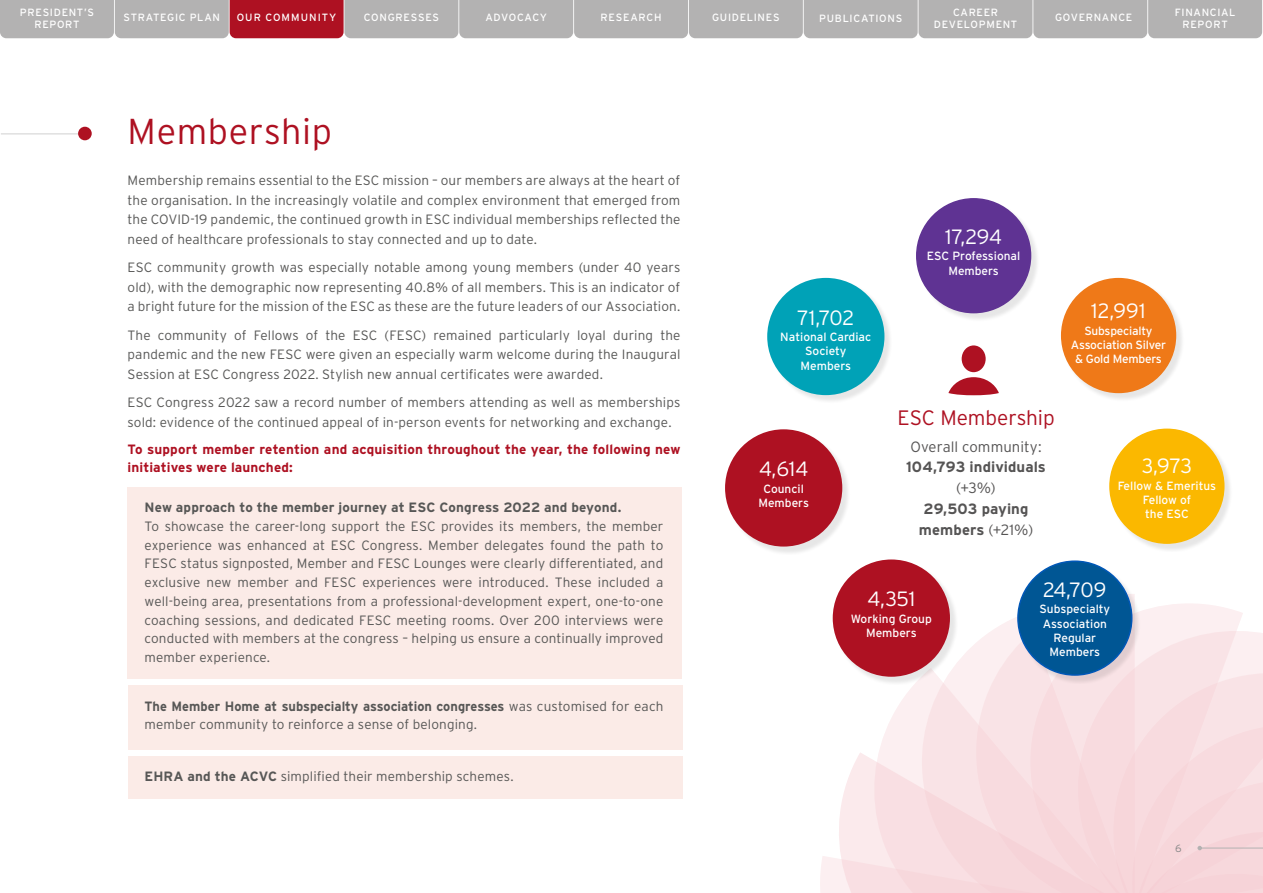
<style>
.page{position:relative;width:1263px;height:893px;background:#fff}
.page>*{position:absolute;margin:0;border:0;box-sizing:border-box;transform-origin:0 0}
.t1{font:300 36px "Interstate WGL";letter-spacing:.015em;color:#ae1122}
.t2{font:300 20.85px "Interstate WGL";letter-spacing:-.005em;color:#ae1122}
.t3{font:300 20.7px "Interstate WGL";letter-spacing:-.015em;color:#fff}
.t4{font:700 14.85px/20.9px "Interstate WGL";letter-spacing:.005em;color:#555454;text-align:center}
.t5{font:300 14.85px "Interstate WGL";letter-spacing:.005em;color:#555454}
.t6{font:300 13.5px/19.5px "Interstate WGL";letter-spacing:.01em;color:#575756;text-align:justify}
.t7{font:700 13.5px/18px "Interstate WGL";letter-spacing:.01em;color:#ae1122}
.t8{font:700 13.5px "Interstate WGL";letter-spacing:.01em;color:#575756}
.t9{font:11.85px/14.2px "Interstate WGL";color:#fff;text-align:center}
.t10{font:11.85px/14.2px "Interstate WGL";letter-spacing:-.02em;color:#fff;text-align:center}
.t11{font:10.5px/12.6px "Interstate WGL";letter-spacing:.065em;color:#fff;text-align:center}
.t12{font:10.5px "Interstate WGL";letter-spacing:.1em;color:#fff}
.t13{font:300 10.5px "Interstate WGL";color:#878787}
.s1{font-weight:700}
.s2{font-weight:300}
</style>
<div class="page">
<svg style="left:958px;top:617px;width:60px;height:51px;fill:#fceff1"></svg>
<svg style="left:1140px;top:604px;width:103px;height:69px;fill:#fceff1"></svg>
<div style="left:128px;top:487px;width:554px;height:191px;background:#fbebe7"></div>
<div style="left:128px;top:685px;width:554px;height:64px;background:#fbebe7"></div>
<div style="left:128px;top:756px;width:554px;height:43px;background:#fbebe7"></div>
<hr style="left:1px;top:134px;width:80px;height:1px;background:#d0d0d0">
<div style="left:78px;top:127px;width:14px;height:13px;background:#ae1122;border-radius:50%"></div>
<div style="left:1110px;top:430px;width:122px;height:122px;background:#000;opacity:.1"></div>
<div style="left:1110px;top:429px;width:114px;height:114px;background:#fbb800;border-radius:50%"></div>
<div style="left:1062px;top:279px;width:122px;height:122px;background:#000;opacity:.1"></div>
<div style="left:1062px;top:279px;width:113px;height:113px;background:#ef7918;border-radius:50%"></div>
<div style="left:1018px;top:562px;width:122px;height:122px;background:#000;opacity:.1"></div>
<div style="left:1018px;top:561px;width:114px;height:114px;background:#005694;border-radius:50%"></div>
<div style="left:834px;top:561px;width:124px;height:124px;background:#000;opacity:.1"></div>
<div style="left:834px;top:561px;width:114px;height:114px;background:#ae1122;border-radius:50%"></div>
<div style="left:833px;top:559px;width:117px;height:118px;border:3px solid #ae1122;border-radius:50%"></div>
<div style="left:917px;top:199px;width:122px;height:122px;background:#000;opacity:.1"></div>
<div style="left:917px;top:199px;width:113px;height:114px;background:#5f3393;border-radius:50%"></div>
<div style="left:726px;top:431px;width:124px;height:124px;background:#000;opacity:.1"></div>
<div style="left:727px;top:431px;width:113px;height:114px;background:#ae1122;border-radius:50%"></div>
<div style="left:725px;top:429px;width:117px;height:118px;border:3px solid #ae1122;border-radius:50%"></div>
<div style="left:768px;top:279px;width:124px;height:124px;background:#000;opacity:.1"></div>
<div style="left:769px;top:280px;width:114px;height:113px;background:#00a2b7;border-radius:50%"></div>
<div style="left:767px;top:278px;width:117px;height:117px;border:3px solid #00a2b7;border-radius:50%"></div>
<div style="left:962px;top:345px;width:24px;height:27px;background:#ae1122;border-radius:50%"></div>
<svg style="left:948px;top:377px;width:51px;height:18px"></svg>
<svg style="left:0;top:0;width:1262px;height:38px;background:#b3a4a5"></svg>
<svg style="left:820px;top:673px;width:443px;height:220px;background:#f8e0e3"></svg>
<p class="t11" style="left:20px;top:5px;width:76px">PRESIDENT’S<br>REPORT</p>
<p class="t11" style="left:124px;top:11px;width:98px">STRATEGIC PLAN</p>
<p class="t12" style="left:237px;top:10px;width:101px">OUR COMMUNITY</p>
<p class="t11" style="left:364px;top:11px;width:77px">CONGRESSES</p>
<p class="t11" style="left:485px;top:11px;width:63px">ADVOCACY</p>
<p class="t11" style="left:601px;top:11px;width:62px">RESEARCH</p>
<p class="t11" style="left:712px;top:11px;width:69px">GUIDELINES</p>
<p class="t11" style="left:934px;top:5px;width:85px">CAREER<br>DEVELOPMENT</p>
<p class="t11" style="left:819px;top:12px;width:85px">PUBLICATIONS</p>
<p class="t11" style="left:1055px;top:11px;width:79px">GOVERNANCE</p>
<p class="t11" style="left:1175px;top:5px;width:62px">FINANCIAL<br>REPORT</p>
<h1 class="t1" style="left:128px;top:105px;width:206px">Membership</h1>
<p class="t6" style="left:128px;top:170px;width:554px">Membership remains essential to the ESC mission – our members are always at the heart of the organisation. In the increasingly volatile and complex environment that emerged from the COVID-19 pandemic, the continued growth in ESC individual memberships reflected the need of healthcare professionals to stay connected and up to date.</p>
<p class="t6" style="left:128px;top:257px;width:554px">ESC community growth was especially notable among young members (under 40 years old), with the demographic now representing 40.8% of all members. This is an indicator of a bright future for the mission of the ESC as these are the future leaders of our Association.</p>
<p class="t6" style="left:128px;top:324px;width:554px">The community of Fellows of the ESC (FESC) remained particularly loyal during the pandemic and the new FESC were given an especially warm welcome during the Inaugural Session at ESC Congress 2022. Stylish new annual certificates were awarded.</p>
<p class="t6" style="left:128px;top:392px;width:554px">ESC Congress 2022 saw a record number of members attending as well as memberships sold: evidence of the continued appeal of in-person events for networking and exchange.</p>
<p class="t7" style="left:128px;top:439px;width:554px">To support member retention and acquisition throughout the year, the following new initiatives were launched:</p>
<p class="t8" style="left:145px;top:497px;width:478px">New approach to the member journey at ESC Congress 2022 and beyond.</p>
<p class="t6" style="left:145px;top:516px;width:520px;line-height:18.8px">To showcase the career-long support the ESC provides its members, the member experience was enhanced at ESC Congress. Member delegates found the path to FESC status signposted, Member and FESC Lounges were clearly differentiated, and exclusive new member and FESC experiences were introduced. These included a well-being area, presentations from a professional-development expert, one-to-one coaching sessions, and dedicated FESC meeting rooms. Over 200 interviews were conducted with members at the congress – helping us ensure a continually improved member experience.</p>
<p class="t6" style="left:145px;top:697px;width:520px;line-height:18px"><span class="s1">The Member Home at subspecialty association congresses</span> was customised for each member community to reinforce a sense of belonging.</p>
<p class="t6" style="left:145px;top:766px;width:370px"><span class="s1">EHRA and the ACVC</span> simplified their membership schemes.</p>
<h3 class="t3" style="left:797px;top:303px;width:58px">71,702</h3>
<p class="t9" style="left:780px;top:329px;width:93px">National Cardiac<br>Society<br>Members</p>
<h3 class="t3" style="left:759px;top:454px;width:51px">4,614</h3>
<p class="t9" style="left:758px;top:481px;width:52px">Council<br>Members</p>
<h3 class="t3" style="left:945px;top:222px;width:58px">17,294</h3>
<p class="t9" style="left:927px;top:249px;width:95px">ESC Professional<br>Members</p>
<h3 class="t3" style="left:1091px;top:296px;width:56px">12,991</h3>
<p class="t10" style="left:1071px;top:323px;width:97px">Subspecialty<br>Association Silver &amp; Gold Members</p>
<h2 class="t2" style="left:897px;top:403px;width:159px">ESC Membership</h2>
<p class="t5" style="left:910px;top:436px;width:133px">Overall community:</p>
<p class="t4" style="left:906px;top:456px;width:141px">104,793 individuals</p>
<p class="t5" style="left:956px;top:477px;width:41px">(+3%)</p>
<p class="t4" style="left:919px;top:498px;width:116px">29,503 paying members <span class="s2">(+21%)</span></p>
<h3 class="t3" style="left:1142px;top:451px;width:52px">3,973</h3>
<p class="t9" style="left:1118px;top:478px;width:100px">Fellow &amp; Emeritus<br>Fellow of<br>the ESC</p>
<h3 class="t3" style="left:867px;top:584px;width:49px">4,351</h3>
<p class="t9" style="left:851px;top:611px;width:82px">Working Group<br>Members</p>
<h3 class="t3" style="left:1043px;top:575px;width:65px">24,709</h3>
<p class="t9" style="left:1040px;top:602px;width:72px">Subspecialty<br>Association<br>Regular<br>Members</p>
<p class="t13" style="left:1175px;top:841px;width:8px">6</p>
</div>
